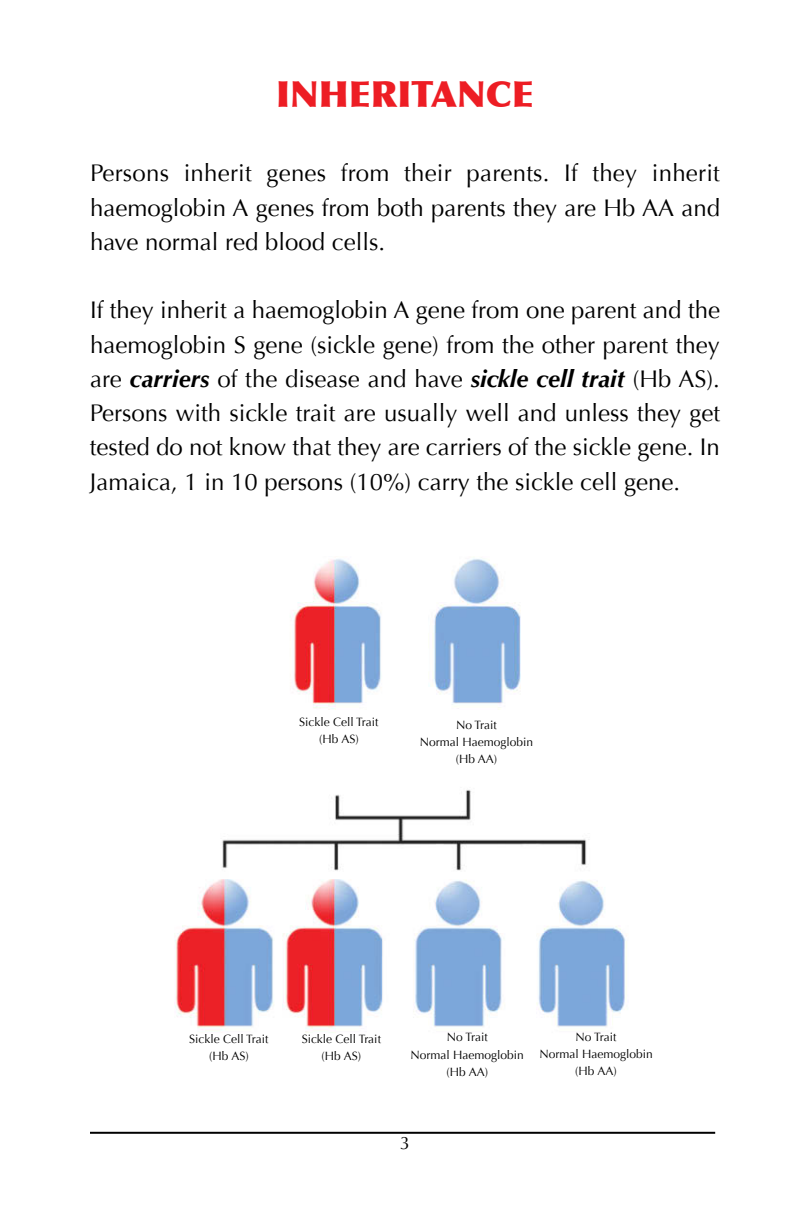
<style>
.page{position:relative;width:792px;height:1224px;background:#fff}
.page>*{position:absolute;margin:0;border:0;box-sizing:border-box;transform-origin:0 0}
.t1{font:36px "font 00000000264 f 19 a 7";color:#ed1d24}
.t2{font:24px/34.2px "Optima";color:#000;text-align:justify}
.t3{font:18px "Optima";color:#000}
.t4{font:12px/17.2px "Optima";color:#000;text-align:center}
.s1{font-weight:700;font-style:italic}
</style>
<div class="page">
<img style="left:174px;top:558px;width:453px;height:475px">
<hr style="left:90px;top:1132px;width:625px;height:2px;background:#000">
<h1 class="t1" style="left:276px;top:72px;width:259px">INHERITANCE</h1>
<p class="t2" style="left:90px;top:156px;width:632px">Persons inherit genes from their parents. If they inherit haemoglobin A genes from both parents they are Hb AA and have normal red blood cells.</p>
<p class="t2" style="left:90px;top:293px;width:632px">If they inherit a haemoglobin A gene from one parent and the haemoglobin S gene (sickle gene) from the other parent they are <span class="s1">carriers</span> of the disease and have <span class="s1">sickle cell trait</span> (Hb AS).<br>Persons with sickle trait are usually well and unless they get tested do not know that they are carriers of the sickle gene. In Jamaica, 1 in 10 persons (10%) carry the sickle cell gene.</p>
<p class="t4" style="left:299px;top:714px;width:81px">Sickle Cell Trait (Hb AS)</p>
<p class="t4" style="left:420px;top:716px;width:115px">No Trait<br>Normal Haemoglobin (Hb AA)</p>
<p class="t4" style="left:189px;top:1030px;width:81px">Sickle Cell Trait (Hb AS)</p>
<p class="t4" style="left:302px;top:1031px;width:81px">Sickle Cell Trait (Hb AS)</p>
<p class="t4" style="left:411px;top:1029px;width:115px">No Trait<br>Normal Haemoglobin (Hb AA)</p>
<p class="t4" style="left:539px;top:1028px;width:115px">No Trait<br>Normal Haemoglobin (Hb AA)</p>
<p class="t3" style="left:400px;top:1133px;width:12px">3</p>
</div>
